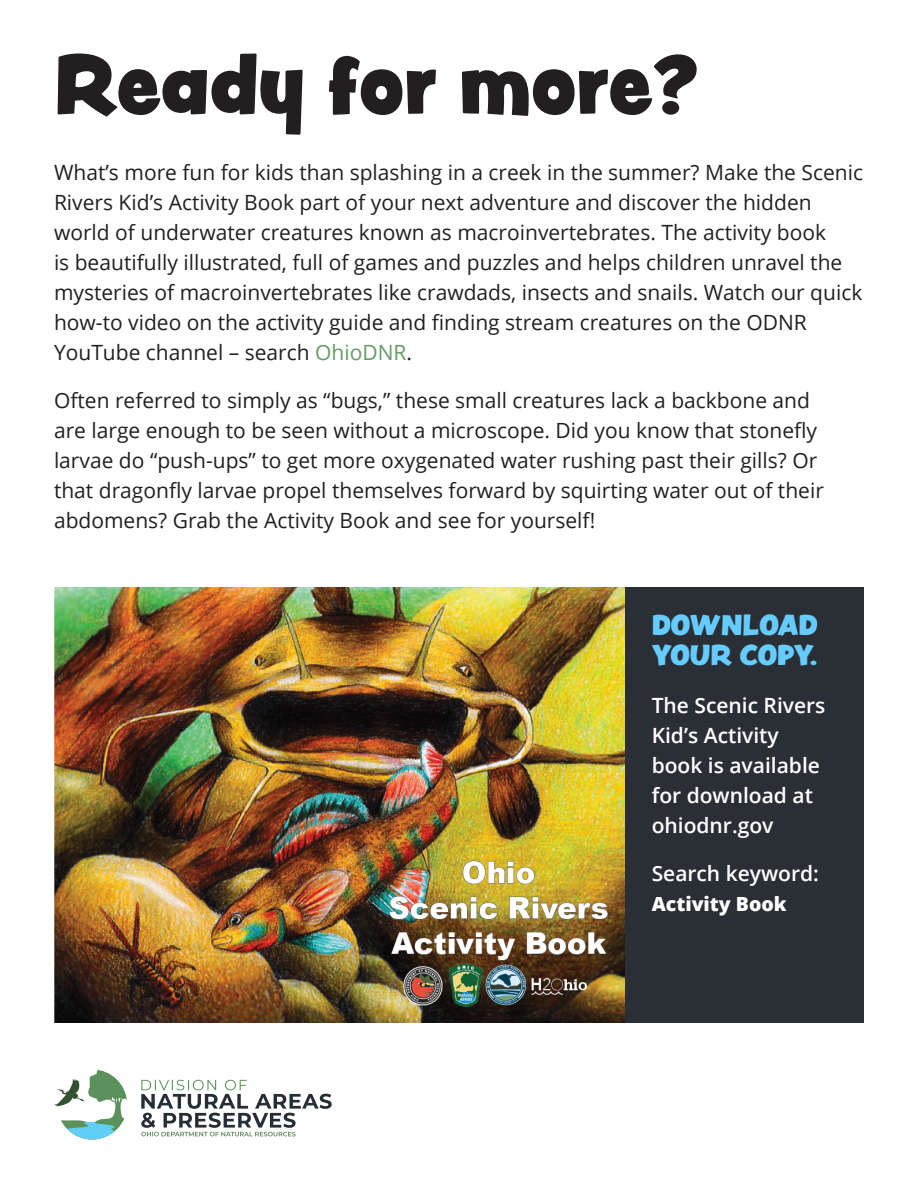
<style>
.page{position:relative;width:918px;height:1188px;background:#fff}
.page>*{position:absolute;margin:0;border:0;box-sizing:border-box;transform-origin:0 0}
.t1{font:75px "Peachy Keen JF";color:#231f20}
.Body_Copy{font:25.5px/30px "Peachy Keen JF";color:#6cf}
.Body_Copy-2{font:21px/30px "Open Sans";color:#231f20}
.Body_Copy-3{font:600 21px/30px "Open Sans";color:#fff}
.Body_Copy-4{font:800 19.5px "Open Sans";color:#fff}
.s1{color:#669a66}
</style>
<div class="page">
<div style="left:625px;top:587px;width:239px;height:436px;background:#2a2f36"></div>
<img style="left:54px;top:587px;width:571px;height:436px">
<svg style="left:141px;top:1080px;width:191px;height:56px"></svg>
<svg style="left:54px;top:1070px;width:73px;height:70px"></svg>
<p class="t1" style="left:54px;top:27px;width:645px">Ready for more?</p>
<p class="Body_Copy-2" style="left:54px;top:157px;width:811px">What’s more fun for kids than splashing in a creek in the summer? Make the Scenic Rivers Kid’s Activity Book part of your next adventure and discover the hidden world of underwater creatures known as macroinvertebrates. The activity book<br>is beautifully illustrated, full of games and puzzles and helps children unravel the mysteries of macroinvertebrates like crawdads, insects and snails. Watch our quick how-to video on the activity guide and finding stream creatures on the ODNR YouTube channel – search <span class="s1">OhioDNR</span>.</p>
<p class="Body_Copy-2" style="left:54px;top:385px;width:771px">Often referred to simply as “bugs,” these small creatures lack a backbone and are large enough to be seen without a microscope. Did you know that stonefly larvae do “push-ups” to get more oxygenated water rushing past their gills? Or that dragonfly larvae propel themselves forward by squirting water out of their abdomens? Grab the Activity Book and see for yourself!</p>
<p class="Body_Copy" style="left:652px;top:609px;width:168px">DOWNLOAD<br>YOUR COPY.</p>
<p class="Body_Copy-3" style="left:652px;top:690px;width:175px">The Scenic Rivers<br>Kid’s Activity book is available for download at ohiodnr.gov</p>
<p class="Body_Copy-3" style="left:652px;top:858px;width:169px">Search keyword:</p>
<p class="Body_Copy-4" style="left:652px;top:889px;width:136px">Activity Book</p>
</div>
